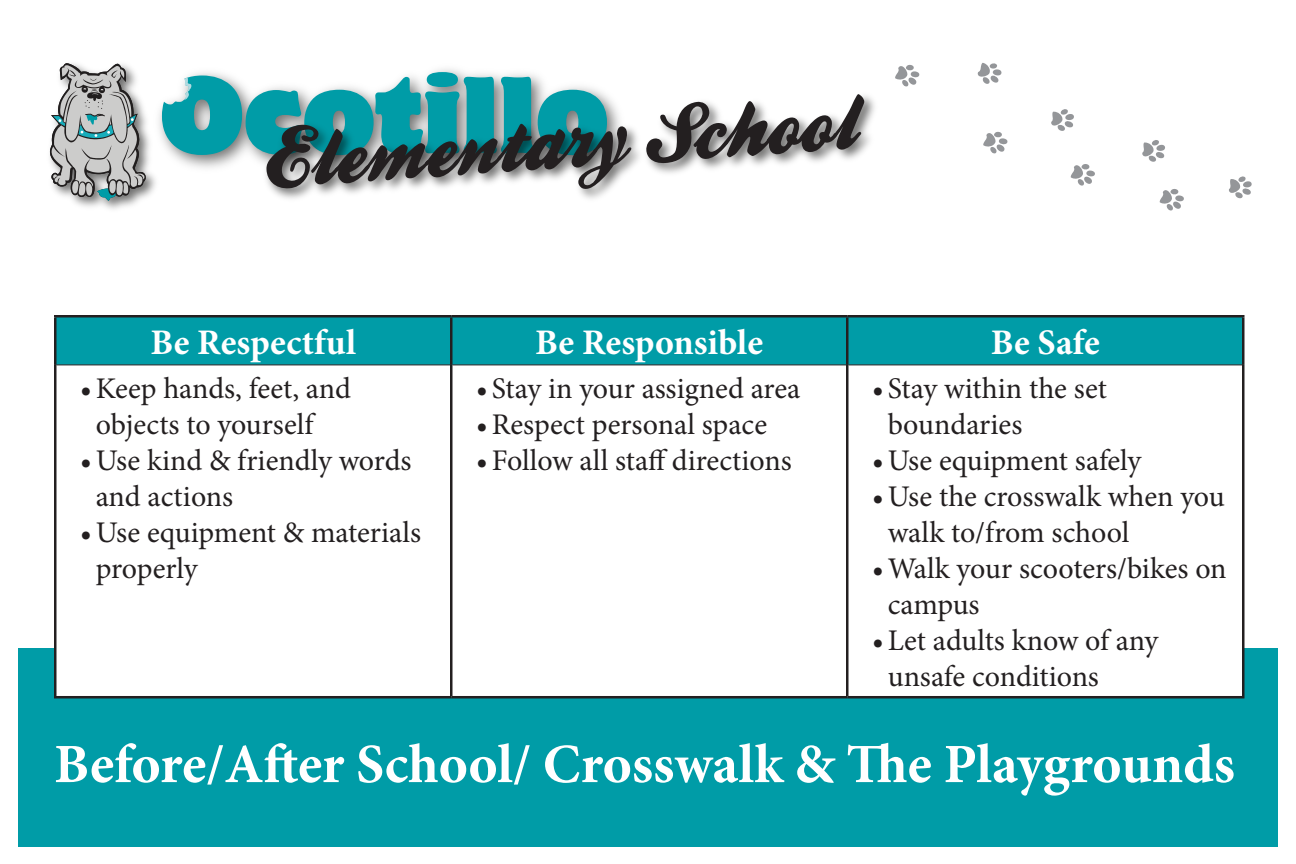
<style>
.page{position:relative;width:1296px;height:864px;background:#fff}
.page>*{position:absolute;margin:0;border:0;box-sizing:border-box;transform-origin:0 0}
.t1{font:700 55.5px "Minion Pro";color:#fff}
.t2{font:700 36px "Minion Pro";color:#fff}
.t3{font:30px/36px "Minion Pro";letter-spacing:-.005em;color:#231f20}
</style>
<div class="page">
<svg style="left:895px;top:64px;width:25px;height:23px"></svg>
<svg style="left:977px;top:62px;width:25px;height:22px"></svg>
<svg style="left:983px;top:131px;width:25px;height:23px"></svg>
<svg style="left:1051px;top:109px;width:23px;height:22px"></svg>
<svg style="left:1070px;top:164px;width:25px;height:22px"></svg>
<svg style="left:1142px;top:140px;width:23px;height:22px"></svg>
<svg style="left:1159px;top:189px;width:25px;height:22px"></svg>
<svg style="left:1229px;top:176px;width:23px;height:23px"></svg>
<img style="left:271px;top:95px;width:604px;height:104px">
<svg style="left:163px;top:72px;width:468px;height:117px"></svg>
<svg style="left:646px;top:94px;width:218px;height:69px"></svg>
<img style="left:49px;top:105px;width:114px;height:105px">
<svg style="left:50px;top:63px;width:96px;height:138px;background:#adb2b2"></svg>
<div style="left:18px;top:648px;width:1260px;height:198px;background:#009ca7"></div>
<div style="left:56px;top:318px;width:1186px;height:47px;background:#009ca7"></div>
<svg style="left:56px;top:366px;width:1186px;height:330px"></svg>
<hr style="left:56px;top:365px;width:394px;height:1px;background:#231f20">
<hr style="left:452px;top:365px;width:394px;height:1px;background:#231f20">
<hr style="left:848px;top:365px;width:394px;height:1px;background:#231f20">
<hr style="left:54px;top:315px;width:397px;height:3px;background:#231f20">
<hr style="left:54px;top:318px;width:2px;height:47px;background:#231f20">
<hr style="left:451px;top:315px;width:396px;height:3px;background:#231f20">
<hr style="left:450px;top:318px;width:2px;height:47px;background:#231f20">
<hr style="left:847px;top:315px;width:397px;height:3px;background:#231f20">
<hr style="left:846px;top:318px;width:2px;height:47px;background:#231f20">
<hr style="left:1242px;top:318px;width:2px;height:47px;background:#231f20">
<hr style="left:54px;top:365px;width:2px;height:331px;background:#231f20">
<hr style="left:450px;top:365px;width:2px;height:331px;background:#231f20">
<hr style="left:846px;top:365px;width:2px;height:331px;background:#231f20">
<hr style="left:1242px;top:365px;width:2px;height:331px;background:#231f20">
<hr style="left:54px;top:696px;width:397px;height:2px;background:#231f20">
<hr style="left:451px;top:696px;width:396px;height:2px;background:#231f20">
<hr style="left:847px;top:696px;width:397px;height:2px;background:#231f20">
<p class="t2" style="left:150px;top:317px;width:207px">Be Respectful</p>
<p class="t2" style="left:535px;top:317px;width:229px">Be Responsible</p>
<p class="t2" style="left:991px;top:317px;width:111px">Be Safe</p>
<p class="t3" style="left:96px;top:371px;width:257px;text-indent:-16px">•Keep hands, feet, and objects to yourself</p>
<p class="t3" style="left:96px;top:443px;width:317px;text-indent:-16px">•Use kind &amp; friendly words and actions</p>
<p class="t3" style="left:96px;top:515px;width:327px;text-indent:-16px">•Use equipment &amp; materials properly</p>
<p class="t3" style="left:476px;top:371px;width:326px">• Stay in your assigned area</p>
<p class="t3" style="left:476px;top:407px;width:293px">•Respect personal space</p>
<p class="t3" style="left:476px;top:443px;width:317px">• Follow all staff directions</p>
<p class="t3" style="left:888px;top:371px;width:221px;text-indent:-16px">• Stay within the set boundaries</p>
<p class="t3" style="left:872px;top:443px;width:271px">•Use equipment safely</p>
<p class="t3" style="left:888px;top:479px;width:339px;text-indent:-16px">•Use the crosswalk when you walk to/from school</p>
<p class="t3" style="left:888px;top:551px;width:340px;text-indent:-16px">•Walk your scooters/bikes on campus</p>
<p class="t3" style="left:888px;top:623px;width:272px;text-indent:-16px">• Let adults know of any unsafe conditions</p>
<h1 class="t1" style="left:54px;top:725px;width:1182px">Before/After School/ Crosswalk &amp; The Playgrounds</h1>
</div>
